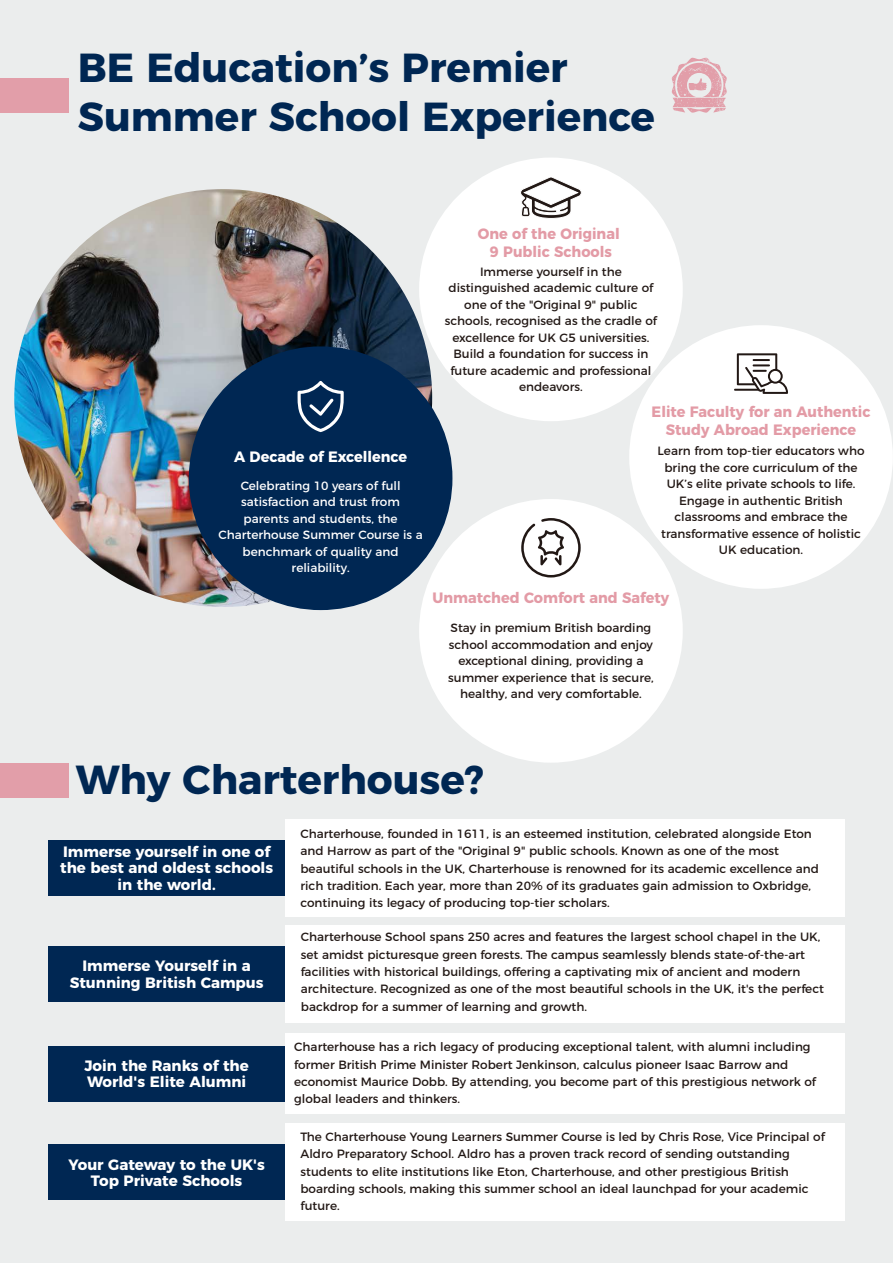
<style>
.page{position:relative;width:893px;height:1263px;background:#ebeded}
.page>*{position:absolute;margin:0;border:0;box-sizing:border-box;transform-origin:0 0}
.t1{font:700 40.5px/48.6px "Montserrat";color:#002753}
.t2{font:700 15px/16.4px "Montserrat";color:#fff;text-align:center}
.t3{font:700 15px/18px "Montserrat";color:#e39ba6;text-align:center;scale:.96 1}
.t4{font:700 15px "Montserrat";color:#fff;scale:.96 1}
.t5{font:12px/16.5px "Montserrat";color:#221815}
.t6{font:12px/16.5px "Montserrat";color:#fff;text-align:center}
</style>
<div class="page">
<img style="left:14px;top:189px;width:418px;height:418px;border-radius:209px">
<div style="left:419px;top:158px;width:264px;height:263px;background:#fff;border-radius:50%"></div>
<div style="left:629px;top:325px;width:264px;height:264px;background:#fff;border-radius:50%"></div>
<div style="left:419px;top:499px;width:264px;height:264px;background:#fff;border-radius:50%"></div>
<div style="left:189px;top:346px;width:263px;height:264px;background:#002753;border-radius:50%"></div>
<div style="left:48px;top:840px;width:237px;height:56px;background:#002753"></div>
<div style="left:48px;top:946px;width:237px;height:56px;background:#002753"></div>
<div style="left:48px;top:1046px;width:237px;height:55px;background:#002753"></div>
<div style="left:48px;top:1145px;width:237px;height:55px;background:#002753"></div>
<div style="left:285px;top:819px;width:560px;height:98px;background:#fff"></div>
<div style="left:285px;top:925px;width:560px;height:98px;background:#fff"></div>
<div style="left:285px;top:1033px;width:560px;height:81px;background:#fff"></div>
<div style="left:285px;top:1123px;width:560px;height:98px;background:#fff"></div>
<div style="left:0;top:79px;width:69px;height:34px;background:#e29ea9"></div>
<div style="left:0;top:763px;width:69px;height:34px;background:#e29ea9"></div>
<svg style="left:737px;top:353px;width:51px;height:41px"></svg>
<hr style="left:734px;top:389px;width:25px;height:2px;background:#221815">
<svg style="left:521px;top:518px;width:60px;height:59px"></svg>
<svg style="left:298px;top:381px;width:46px;height:51px"></svg>
<svg style="left:520px;top:177px;width:62px;height:42px"></svg>
<svg style="left:672px;top:58px;width:55px;height:55px"></svg>
<h1 class="t1" style="left:78px;top:40px;width:579px">BE Education’s Premier<br>Summer School Experience</h1>
<p class="t4" style="left:234px;top:445px;width:182px">A Decade of Excellence</p>
<p class="t6" style="left:218px;top:476px;width:206px">Celebrating 10 years of full satisfaction and trust from parents and students, the<br>Charterhouse Summer Course is a benchmark of quality and reliability.</p>
<p class="t3" style="left:478px;top:223px;width:149px">One of the Original<br>9 Public Schools</p>
<p class="t5" style="left:445px;top:262px;width:214px;text-align:center">Immerse yourself in the distinguished academic culture of one of the "Original 9" public schools, recognised as the cradle of excellence for UK G5 universities.<br>Build a foundation for success in future academic and professional endeavors.</p>
<p class="t3" style="left:652px;top:401px;width:230px">Elite Faculty for an Authentic<br>Study Abroad Experience</p>
<p class="t5" style="left:658px;top:442px;width:208px;text-align:center">Learn from top-tier educators who bring the core curriculum of the<br>UK’s elite private schools to life.<br>Engage in authentic British classrooms and embrace the transformative essence of holistic<br>UK education.</p>
<p class="t3" style="left:433px;top:587px;width:248px">Unmatched Comfort and Safety</p>
<p class="t5" style="left:448px;top:619px;width:207px;text-align:center">Stay in premium British boarding school accommodation and enjoy exceptional dining, providing a summer experience that is secure, healthy, and very comfortable.</p>
<h1 class="t1" style="left:76px;top:752px;width:410px">Why Charterhouse?</h1>
<p class="t5" style="left:300px;top:824px;width:520px;line-height:17.2px">Charterhouse, founded in 1611, is an esteemed institution, celebrated alongside Eton and Harrow as part of the "Original 9" public schools. Known as one of the most beautiful schools in the UK, Charterhouse is renowned for its academic excellence and rich tradition. Each year, more than 20% of its graduates gain admission to Oxbridge, continuing its legacy of producing top-tier scholars.</p>
<p class="t5" style="left:301px;top:927px;width:525px;line-height:17.2px">Charterhouse School spans 250 acres and features the largest school chapel in the UK, set amidst picturesque green forests. The campus seamlessly blends state-of-the-art facilities with historical buildings, offering a captivating mix of ancient and modern architecture. Recognized as one of the most beautiful schools in the UK, it's the perfect backdrop for a summer of learning and growth.</p>
<p class="t5" style="left:294px;top:1037px;width:523px;line-height:17.2px">Charterhouse has a rich legacy of producing exceptional talent, with alumni including former British Prime Minister Robert Jenkinson, calculus pioneer Isaac Barrow and economist Maurice Dobb. By attending, you become part of this prestigious network of global leaders and thinkers.</p>
<p class="t5" style="left:300px;top:1127px;width:526px;line-height:17.2px">The Charterhouse Young Learners Summer Course is led by Chris Rose, Vice Principal of Aldro Preparatory School. Aldro has a proven track record of sending outstanding students to elite institutions like Eton, Charterhouse, and other prestigious British boarding schools, making this summer school an ideal launchpad for your academic future.</p>
<p class="t2" style="left:60px;top:842px;width:215px">Immerse yourself in one of the best and oldest schools in the world.</p>
<p class="t2" style="left:70px;top:956px;width:195px">Immerse Yourself in a<br>Stunning British Campus</p>
<p class="t2" style="left:84px;top:1056px;width:166px;text-align:left">Join the Ranks of the<br>World's Elite Alumni</p>
<p class="t2" style="left:68px;top:1155px;width:198px">Your Gateway to the UK's<br>Top Private Schools</p>
</div>
